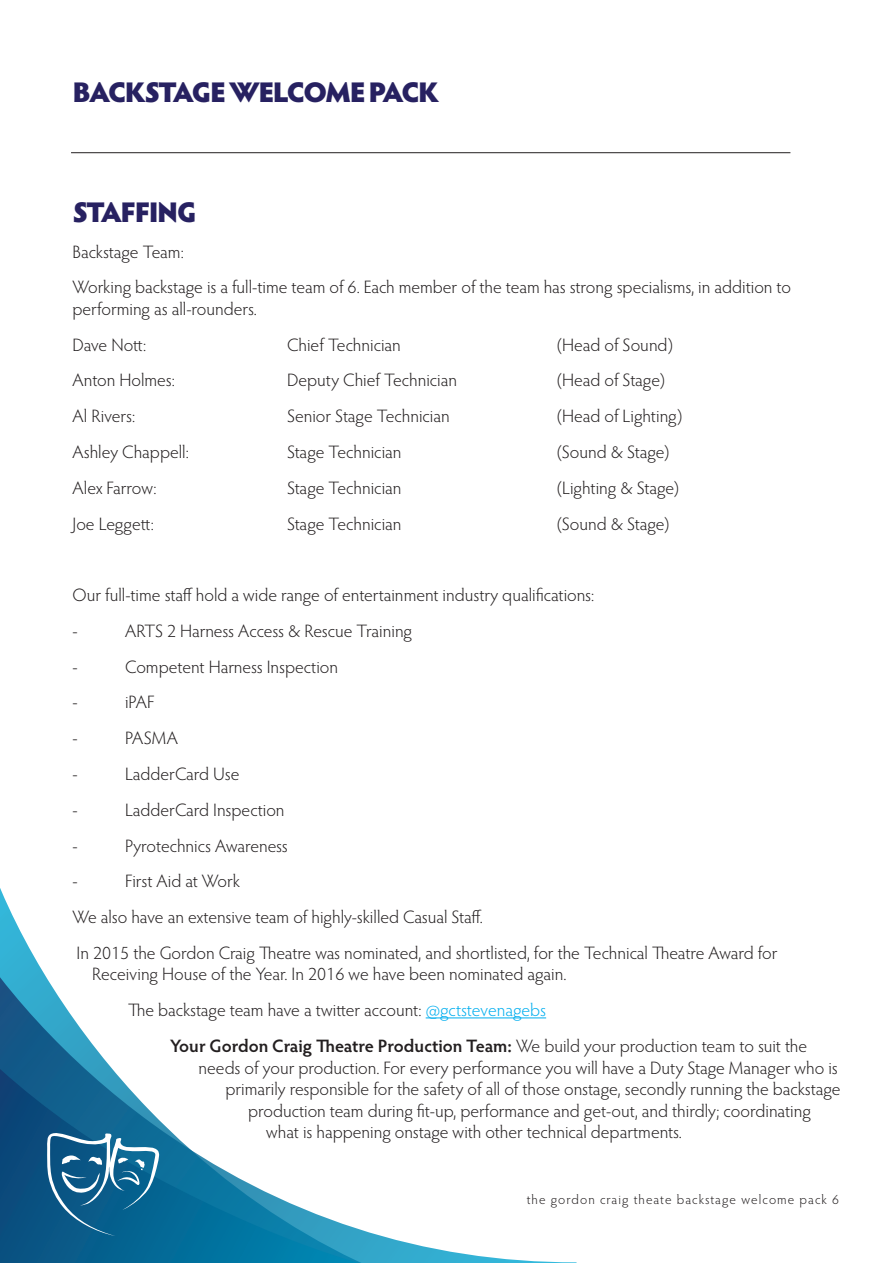
<style>
.page{position:relative;width:893px;height:1263px;background:#fff}
.page>*{position:absolute;margin:0;border:0;box-sizing:border-box;transform-origin:0 0}
.t1{font:900 28.5px "Hypatia Sans Pro";letter-spacing:-.06em;color:#272161}
.t2{font:300 18px/21.6px "Hypatia Sans Pro";color:#231f20}
.t3{font:600 18px "Hypatia Sans Pro";color:#231f20}
.t4{font:300 13.5px "Hypatia Sans Pro";letter-spacing:.075em;color:#231f20}
.s1{color:#00aeef}
.s2{font-weight:300}
</style>
<div class="page">
<svg style="left:0;top:903px;width:577px;height:360px"></svg>
<svg style="left:0;top:1069px;width:359px;height:194px"></svg>
<svg style="left:47px;top:1132px;width:112px;height:104px;background:#2d759c"></svg>
<hr style="left:71px;top:152px;width:719px;height:1px;background:#231f20">
<p class="t1" style="left:73px;top:71px;width:368px">BACKSTAGE WELCOME PACK</p>
<p class="t1" style="left:73px;top:191px;width:126px">STAFFING</p>
<p class="t2" style="left:73px;top:240px;width:113px">Backstage Team:</p>
<p class="t2" style="left:73px;top:276px;width:720px">Working backstage is a full-time team of 6. Each member of the team has strong specialisms, in addition to performing as all-rounders.</p>
<p class="t2" style="left:73px;top:333px;width:75px">Dave Nott:</p>
<p class="t2" style="left:287px;top:333px;width:115px">Chief Technician</p>
<p class="t2" style="left:557px;top:333px;width:117px">(Head of Sound)</p>
<p class="t2" style="left:73px;top:369px;width:104px">Anton Holmes:</p>
<p class="t2" style="left:287px;top:369px;width:171px">Deputy Chief Technician</p>
<p class="t2" style="left:557px;top:369px;width:109px">(Head of Stage)</p>
<p class="t2" style="left:73px;top:405px;width:64px">Al Rivers:</p>
<p class="t2" style="left:287px;top:405px;width:164px">Senior Stage Technician</p>
<p class="t2" style="left:557px;top:405px;width:127px">(Head of Lighting)</p>
<p class="t2" style="left:73px;top:441px;width:118px">Ashley Chappell:</p>
<p class="t2" style="left:287px;top:441px;width:116px">Stage Technician</p>
<p class="t2" style="left:557px;top:441px;width:114px">(Sound &amp; Stage)</p>
<p class="t2" style="left:73px;top:476px;width:86px">Alex Farrow:</p>
<p class="t2" style="left:287px;top:476px;width:116px">Stage Technician</p>
<p class="t2" style="left:557px;top:476px;width:123px">(Lighting &amp; Stage)</p>
<p class="t2" style="left:73px;top:512px;width:83px">Joe Leggett:</p>
<p class="t2" style="left:287px;top:512px;width:116px">Stage Technician</p>
<p class="t2" style="left:557px;top:512px;width:114px">(Sound &amp; Stage)</p>
<p class="t2" style="left:73px;top:584px;width:523px">Our full-time staff hold a wide range of entertainment industry qualifications:</p>
<p class="t2" style="left:73px;top:619px;width:7px">-</p>
<p class="t2" style="left:125px;top:619px;width:289px">ARTS 2 Harness Access &amp; Rescue Training</p>
<p class="t2" style="left:73px;top:655px;width:7px">-</p>
<p class="t2" style="left:125px;top:655px;width:214px">Competent Harness Inspection</p>
<p class="t2" style="left:73px;top:691px;width:7px">-</p>
<p class="t2" style="left:125px;top:691px;width:31px">iPAF</p>
<p class="t2" style="left:73px;top:727px;width:7px">-</p>
<p class="t2" style="left:125px;top:727px;width:54px">PASMA</p>
<p class="t2" style="left:73px;top:763px;width:7px">-</p>
<p class="t2" style="left:125px;top:763px;width:116px">LadderCard Use</p>
<p class="t2" style="left:73px;top:798px;width:7px">-</p>
<p class="t2" style="left:125px;top:798px;width:161px">LadderCard Inspection</p>
<p class="t2" style="left:73px;top:834px;width:7px">-</p>
<p class="t2" style="left:125px;top:834px;width:164px">Pyrotechnics Awareness</p>
<p class="t2" style="left:73px;top:870px;width:7px">-</p>
<p class="t2" style="left:125px;top:870px;width:116px">First Aid at Work</p>
<p class="t2" style="left:73px;top:906px;width:412px">We also have an extensive team of highly-skilled Casual Staff.</p>
<p class="t2" style="left:92px;top:941px;width:687px;text-indent:-15px">In 2015 the Gordon Craig Theatre was nominated, and shortlisted, for the Technical Theatre Award for<br>Receiving House of the Year. In 2016 we have been nominated again.</p>
<p class="t2" style="left:128px;top:999px;width:420px">The backstage team have a twitter account: <span class="s1">@gctstevenagebs</span></p>
<p class="t3" style="left:170px;top:1033px;width:639px">Your Gordon Craig Theatre Production Team: <span class="s2">We build your production team to suit the</span></p>
<p class="t2" style="left:199px;top:1056px;width:641px">needs of your production. For every performance you will have a Duty Stage Manager who is</p>
<p class="t2" style="left:226px;top:1078px;width:617px">primarily responsible for the safety of all of those onstage, secondly running the backstage</p>
<p class="t2" style="left:248px;top:1099px;width:564px">production team during fit-up, performance and get-out, and thirdly; coordinating</p>
<p class="t2" style="left:266px;top:1121px;width:417px">what is happening onstage with other technical departments.</p>
<p class="t4" style="left:527px;top:1191px;width:314px">the gordon craig theate backstage welcome pack 6</p>
</div>
